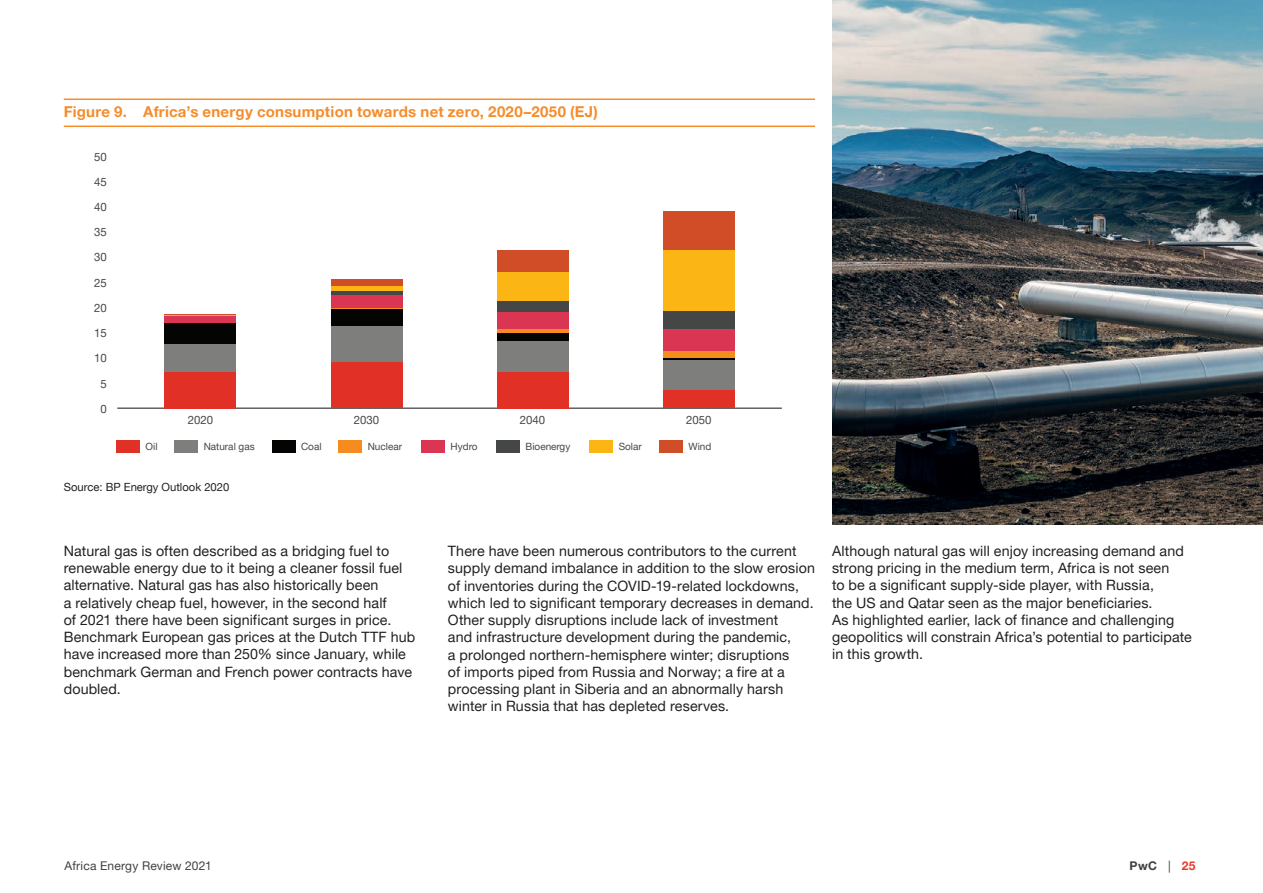
<style>
.page{position:relative;width:1263px;height:893px;background:#fff}
.page>*{position:absolute;margin:0;border:0;box-sizing:border-box;transform-origin:0 0}
.t1{font:700 15px "Helvetica Neue LT Pro";letter-spacing:.015em;color:#f68c2a}
.t2{font:14.25px/17.2px "Helvetica Neue LT Pro";letter-spacing:.01em;color:#231f20}
.t3{font:12px "Helvetica Neue LT Pro";letter-spacing:.015em;color:#3d4043}
.t4{font:700 12px "Helvetica Neue LT Pro";color:#3d4043}
.t5{font:11.4px "Helvetica Neue LT Pro";color:#454646}
.t6{font:11.25px "Helvetica Neue LT Com";color:#231f20}
.t7{font:10.05px "Helvetica Neue LT Pro";color:#454646}
.s1{font-weight:400}
.s2{color:#e8392a}
</style>
<div class="page">
<hr style="left:64px;top:99px;width:751px;height:1px;background:#f68c2a">
<hr style="left:64px;top:126px;width:751px;height:1px;background:#f68c2a">
<hr style="left:117px;top:408px;width:665px;height:1px;background:#231f20">
<hr style="left:164px;top:314px;width:72px;height:1px;background:#d04d27">
<div style="left:331px;top:280px;width:71px;height:6px;background:#d04d27"></div>
<div style="left:497px;top:250px;width:71px;height:22px;background:#d04d27"></div>
<div style="left:663px;top:212px;width:72px;height:38px;background:#d04d27"></div>
<hr style="left:164px;top:315px;width:72px;height:1px;background:#fbb515">
<div style="left:331px;top:286px;width:71px;height:5px;background:#fbb515"></div>
<div style="left:497px;top:272px;width:71px;height:29px;background:#fbb515"></div>
<div style="left:663px;top:250px;width:72px;height:61px;background:#fbb515"></div>
<hr style="left:331px;top:291px;width:71px;height:4px;background:#454646">
<div style="left:497px;top:301px;width:71px;height:11px;background:#454646"></div>
<div style="left:663px;top:311px;width:72px;height:18px;background:#454646"></div>
<div style="left:164px;top:316px;width:72px;height:7px;background:#da3654"></div>
<div style="left:331px;top:295px;width:71px;height:13px;background:#da3654"></div>
<div style="left:497px;top:312px;width:71px;height:17px;background:#da3654"></div>
<div style="left:663px;top:329px;width:72px;height:22px;background:#da3654"></div>
<hr style="left:331px;top:308px;width:71px;height:2px;background:#f68b1f">
<div style="left:497px;top:329px;width:71px;height:5px;background:#f68b1f"></div>
<div style="left:663px;top:351px;width:72px;height:7px;background:#f68b1f"></div>
<div style="left:164px;top:323px;width:72px;height:21px;background:#040503"></div>
<div style="left:331px;top:310px;width:71px;height:17px;background:#040503"></div>
<div style="left:497px;top:334px;width:71px;height:7px;background:#040503"></div>
<hr style="left:663px;top:358px;width:72px;height:2px;background:#040503">
<div style="left:164px;top:344px;width:72px;height:28px;background:#7e7e7d"></div>
<div style="left:331px;top:327px;width:71px;height:35px;background:#7e7e7d"></div>
<div style="left:497px;top:341px;width:71px;height:31px;background:#7e7e7d"></div>
<div style="left:663px;top:360px;width:72px;height:30px;background:#7e7e7d"></div>
<div style="left:164px;top:372px;width:72px;height:36px;background:#e13026"></div>
<div style="left:331px;top:362px;width:71px;height:46px;background:#e13026"></div>
<div style="left:497px;top:372px;width:71px;height:36px;background:#e13026"></div>
<div style="left:663px;top:390px;width:72px;height:18px;background:#e13026"></div>
<div style="left:116px;top:440px;width:24px;height:13px;background:#e13026"></div>
<div style="left:175px;top:440px;width:23px;height:13px;background:#7e7e7d"></div>
<div style="left:272px;top:440px;width:23px;height:13px;background:#040503"></div>
<div style="left:339px;top:440px;width:23px;height:13px;background:#f68b1f"></div>
<div style="left:421px;top:440px;width:24px;height:13px;background:#da3654"></div>
<div style="left:496px;top:440px;width:24px;height:13px;background:#454646"></div>
<div style="left:590px;top:440px;width:23px;height:13px;background:#fbb515"></div>
<div style="left:659px;top:440px;width:23px;height:13px;background:#d04d27"></div>
<img style="left:832px;top:0;width:431px;height:524px">
<p class="t1" style="left:64px;top:102px;width:536px">Figure 9. Africa’s energy consumption towards net zero, 2020–2050 (EJ)</p>
<p class="t5" style="left:94px;top:149px;width:14px">50</p>
<p class="t5" style="left:94px;top:175px;width:14px">45</p>
<p class="t5" style="left:94px;top:200px;width:14px">40</p>
<p class="t5" style="left:94px;top:225px;width:14px">35</p>
<p class="t5" style="left:94px;top:250px;width:14px">30</p>
<p class="t5" style="left:94px;top:276px;width:14px">25</p>
<p class="t5" style="left:94px;top:301px;width:14px">20</p>
<p class="t5" style="left:94px;top:326px;width:14px">15</p>
<p class="t5" style="left:94px;top:351px;width:14px">10</p>
<p class="t5" style="left:101px;top:376px;width:8px">5</p>
<p class="t5" style="left:101px;top:402px;width:8px">0</p>
<p class="t5" style="left:188px;top:413px;width:27px">2020</p>
<p class="t5" style="left:354px;top:413px;width:27px">2030</p>
<p class="t5" style="left:520px;top:413px;width:27px">2040</p>
<p class="t5" style="left:686px;top:413px;width:27px">2050</p>
<p class="t7" style="left:146px;top:440px;width:14px">Oil</p>
<p class="t7" style="left:204px;top:440px;width:52px">Natural gas</p>
<p class="t7" style="left:301px;top:440px;width:22px">Coal</p>
<p class="t7" style="left:368px;top:440px;width:36px">Nuclear</p>
<p class="t7" style="left:451px;top:440px;width:28px">Hydro</p>
<p class="t7" style="left:526px;top:440px;width:46px">Bioenergy</p>
<p class="t7" style="left:619px;top:440px;width:25px">Solar</p>
<p class="t7" style="left:688px;top:440px;width:24px">Wind</p>
<p class="t6" style="left:64px;top:480px;width:167px">Source: BP Energy Outlook 2020</p>
<p class="t2" style="left:64px;top:542px;width:353px">Natural gas is often described as a bridging fuel to renewable energy due to it being a cleaner fossil fuel alternative. Natural gas has also historically been<br>a relatively cheap fuel, however, in the second half<br>of 2021 there have been significant surges in price.<br>Benchmark European gas prices at the Dutch TTF hub have increased more than 250% since January, while benchmark German and French power contracts have doubled.</p>
<p class="t2" style="left:448px;top:542px;width:369px">There have been numerous contributors to the current supply demand imbalance in addition to the slow erosion of inventories during the COVID-19-related lockdowns, which led to significant temporary decreases in demand.<br>Other supply disruptions include lack of investment<br>and infrastructure development during the pandemic,<br>a prolonged northern-hemisphere winter; disruptions<br>of imports piped from Russia and Norway; a fire at a processing plant in Siberia and an abnormally harsh winter in Russia that has depleted reserves.</p>
<p class="t2" style="left:832px;top:542px;width:361px">Although natural gas will enjoy increasing demand and strong pricing in the medium term, Africa is not seen<br>to be a significant supply-side player, with Russia,<br>the US and Qatar seen as the major beneficiaries.<br>As highlighted earlier, lack of finance and challenging geopolitics will constrain Africa’s potential to participate in this growth.</p>
<p class="t3" style="left:65px;top:858px;width:149px">Africa Energy Review 2021</p>
<p class="t4" style="left:1129px;top:858px;width:67px">PwC <span class="s1">|</span> <span class="s2">25</span></p>
</div>
